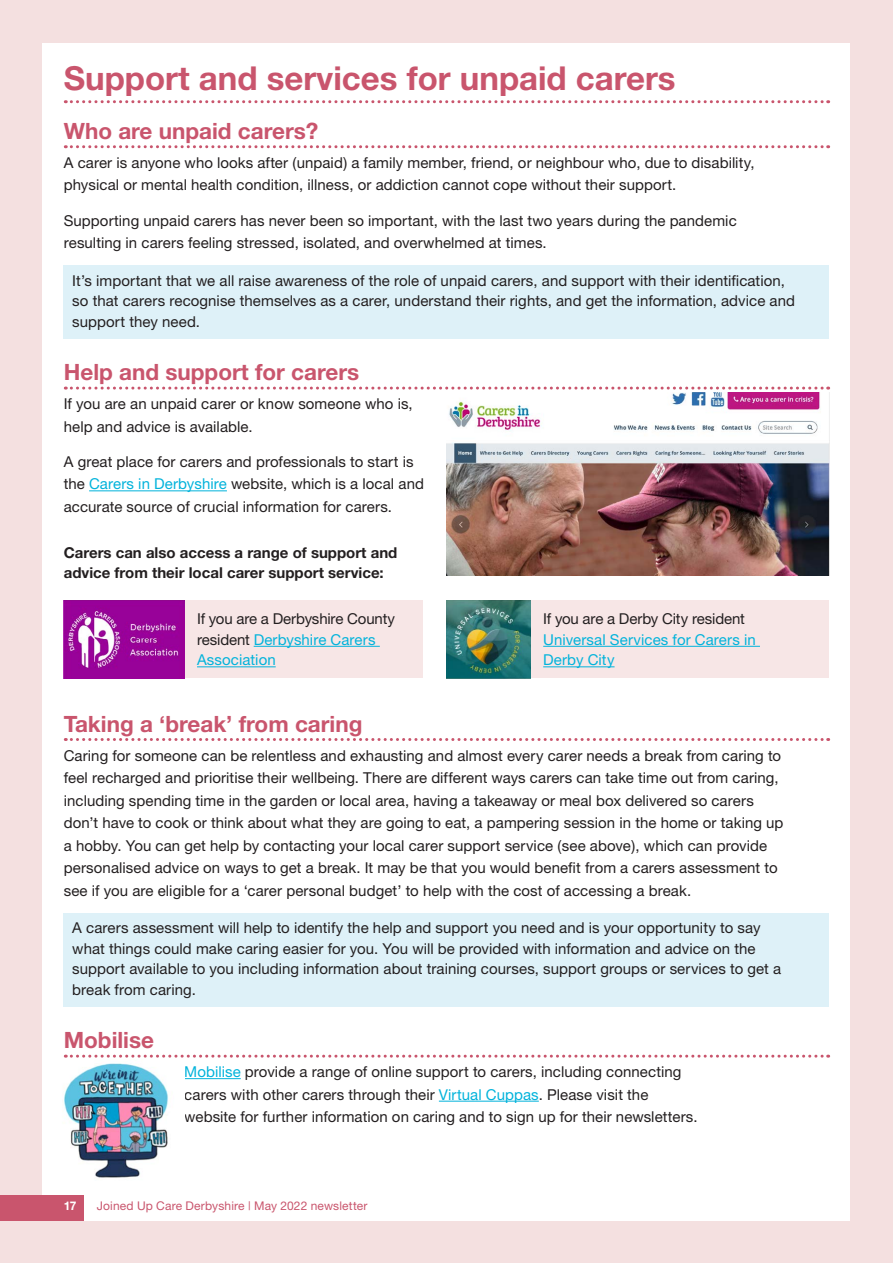
<style>
.page{position:relative;width:893px;height:1263px;background:#f4e0e0}
.page>*{position:absolute;margin:0;border:0;box-sizing:border-box;transform-origin:0 0}
.H2_underline{font:700 33px "Helvetica Neue";color:#c9556d}
.H3_strategy_underlin{font:700 22.5px "Helvetica Neue";color:#c9556d}
.P_blue_box{font:15px/22.5px "Helvetica Neue";letter-spacing:.005em;color:#231f20}
.p_bold{font:700 15px/20.5px "Helvetica Neue";color:#231f20}
.bullets_2_col_span{font:15px/20.5px "Helvetica Neue";color:#02b3db}
.bullets_2_col_span-2{font:15px/20.5px "Helvetica Neue";letter-spacing:-.005em;color:#231f20}
.t1{font:12px "Helvetica Neue";letter-spacing:.01em;color:#c9556d}
.t2{font:700 12px "Helvetica Neue";color:#fff}
.s1{color:#02b3db}
.s2{color:#231f20}
</style>
<div class="page">
<div style="left:43px;top:43px;width:807px;height:1177px;background:#fff"></div>
<div style="left:64px;top:601px;width:359px;height:77px;background:#f7e6e6"></div>
<div style="left:470px;top:601px;width:359px;height:77px;background:#f7e6e6"></div>
<svg style="left:65px;top:100px;width:764px;height:3px"></svg>
<svg style="left:65px;top:145px;width:764px;height:3px"></svg>
<div style="left:64px;top:265px;width:765px;height:73px;background:#def1f8"></div>
<svg style="left:65px;top:387px;width:764px;height:3px"></svg>
<hr style="left:89px;top:490px;width:138px;height:1px;background:#02b3db">
<hr style="left:254px;top:646px;width:126px;height:1px;background:#02b3db">
<hr style="left:197px;top:666px;width:79px;height:1px;background:#02b3db">
<hr style="left:543px;top:646px;width:217px;height:1px;background:#02b3db">
<hr style="left:543px;top:666px;width:72px;height:1px;background:#02b3db">
<svg style="left:65px;top:738px;width:764px;height:3px"></svg>
<div style="left:64px;top:913px;width:765px;height:93px;background:#def1f8"></div>
<svg style="left:65px;top:1055px;width:764px;height:3px"></svg>
<hr style="left:184px;top:1078px;width:57px;height:1px;background:#02b3db">
<hr style="left:439px;top:1101px;width:100px;height:1px;background:#02b3db">
<div style="left:0;top:1194px;width:83px;height:26px;background:#c9556d"></div>
<img style="left:64px;top:601px;width:120px;height:77px">
<img style="left:446px;top:601px;width:84px;height:77px">
<img style="left:64px;top:1063px;width:105px;height:115px">
<img style="left:446px;top:392px;width:383px;height:183px">
<h1 class="H2_underline" style="left:64px;top:57px;width:613px">Support and services for unpaid carers</h1>
<h3 class="H3_strategy_underlin" style="left:64px;top:117px;width:256px">Who are unpaid carers?</h3>
<p class="P_blue_box" style="left:64px;top:151px;width:692px">A carer is anyone who looks after (unpaid) a family member, friend, or neighbour who, due to disability, physical or mental health condition, illness, or addiction cannot cope without their support.</p>
<p class="P_blue_box" style="left:64px;top:209px;width:674px">Supporting unpaid carers has never been so important, with the last two years during the pandemic resulting in carers feeling stressed, isolated, and overwhelmed at times.</p>
<p class="P_blue_box" style="left:72px;top:270px;width:724px;line-height:20.5px">It’s important that we all raise awareness of the role of unpaid carers, and support with their identification, so that carers recognise themselves as a carer, understand their rights, and get the information, advice and support they need.</p>
<h3 class="H3_strategy_underlin" style="left:64px;top:358px;width:297px">Help and support for carers</h3>
<p class="P_blue_box" style="left:64px;top:392px;width:351px">If you are an unpaid carer or know someone who is, help and advice is available.</p>
<p class="P_blue_box" style="left:64px;top:450px;width:362px">A great place for carers and professionals to start is the <span class="s1">Carers in Derbyshire</span> website, which is a local and accurate source of crucial information for carers.</p>
<p class="p_bold" style="left:64px;top:542px;width:335px">Carers can also access a range of support and advice from their local carer support service:</p>
<p class="bullets_2_col_span-2" style="left:197px;top:608px;width:200px">If you are a Derbyshire County resident <span class="s1">Derbyshire Carers<br>Association</span></p>
<p class="bullets_2_col_span" style="left:543px;top:608px;width:214px"><span class="s2">If you are a Derby City resident<br></span>Universal Services for Carers in<br>Derby City</p>
<h3 class="H3_strategy_underlin" style="left:64px;top:710px;width:300px">Taking a ‘break’ from caring</h3>
<p class="P_blue_box" style="left:64px;top:744px;width:721px">Caring for someone can be relentless and exhausting and almost every carer needs a break from caring to feel recharged and prioritise their wellbeing. There are different ways carers can take time out from caring, including spending time in the garden or local area, having a takeaway or meal box delivered so carers don’t have to cook or think about what they are going to eat, a pampering session in the home or taking up a hobby. You can get help by contacting your local carer support service (see above), which can provide personalised advice on ways to get a break. It may be that you would benefit from a carers assessment to see if you are eligible for a ‘carer personal budget’ to help with the cost of accessing a break.</p>
<p class="P_blue_box" style="left:72px;top:917px;width:710px;line-height:20.5px">A carers assessment will help to identify the help and support you need and is your opportunity to say what things could make caring easier for you. You will be provided with information and advice on the support available to you including information about training courses, support groups or services to get a break from caring.</p>
<h3 class="H3_strategy_underlin" style="left:64px;top:1026px;width:92px">Mobilise</h3>
<p class="P_blue_box" style="left:184px;top:1060px;width:515px"><span class="s1">Mobilise</span> provide a range of online support to carers, including connecting carers with other carers through their <span class="s1">Virtual Cuppas</span>. Please visit the website for further information on caring and to sign up for their newsletters.</p>
<p class="t2" style="left:64px;top:1198px;width:14px">17</p>
<p class="t1" style="left:97px;top:1199px;width:272px">Joined Up Care Derbyshire | May 2022 newsletter</p>
</div>
